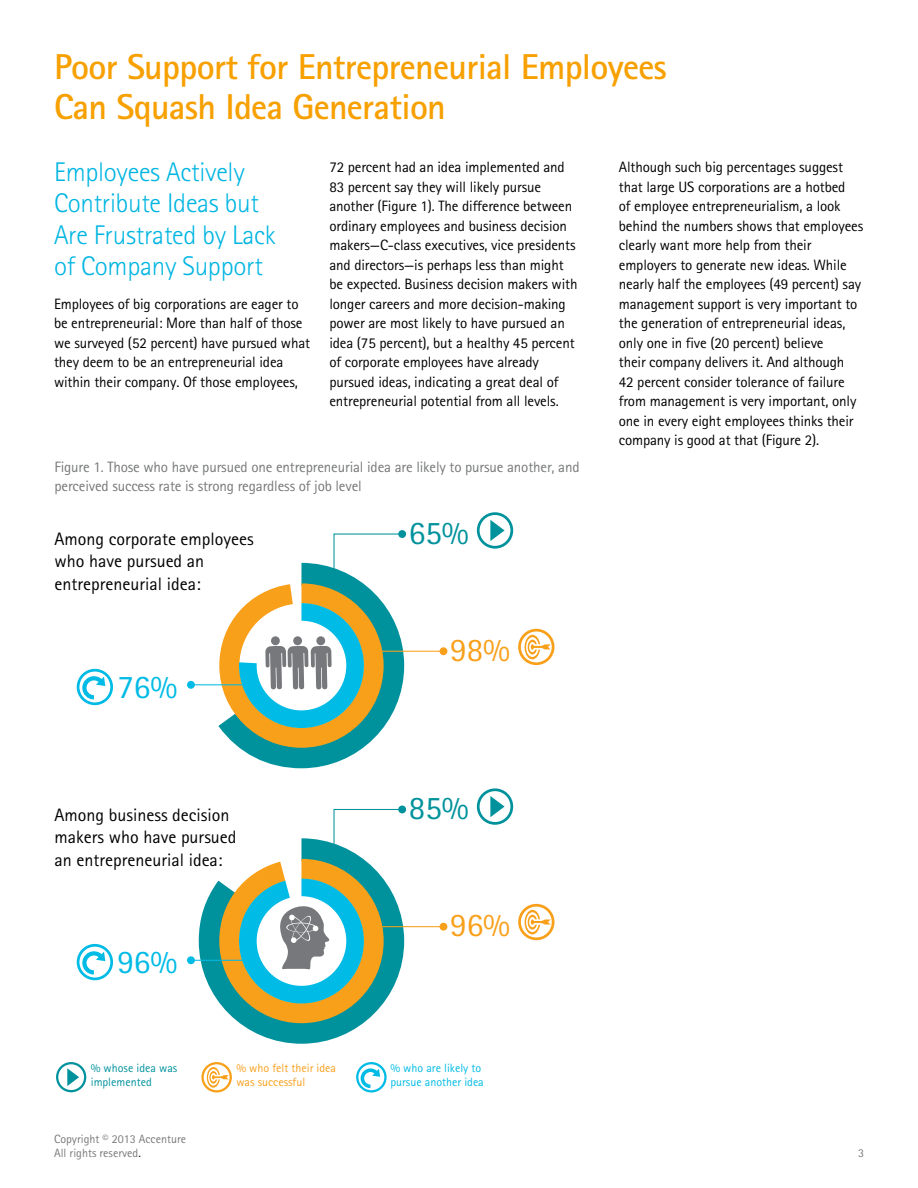
<style>
.page{position:relative;width:918px;height:1188px;background:#fff}
.page>*{position:absolute;margin:0;border:0;box-sizing:border-box;transform-origin:0 0}
.t1{font:700 36px/40.5px "Agfa Rotis Sans Serif";letter-spacing:-.02em;color:#f7a000}
.t2{font:33px "Agfa Rotis Sans Serif";color:#00929c}
.t3{font:33px "Agfa Rotis Sans Serif";color:#00bbe5}
.t4{font:33px "Agfa Rotis Sans Serif";color:#f9a01b}
.t5{font:300 27px/31.5px "Agfa Rotis Sans Serif";letter-spacing:-.01em;color:#00b5e2}
.t6{font:18px/22.5px "Agfa Rotis Sans Serif";color:#000}
.t7{font:15px/19.5px "Agfa Rotis Sans Serif";letter-spacing:-.01em;color:#000}
.t8{font:15px/19.5px "Agfa Rotis Sans Serif";letter-spacing:-.01em;color:#777878}
.t9{font:12px/13.5px "Agfa Rotis Sans Serif";color:#777878}
.t10{font:12px/14.4px "Agfa Rotis Sans Serif";color:#00bbe5}
.t11{font:12px/14.4px "Agfa Rotis Sans Serif";color:#f9a01b}
.t12{font:12px/14.4px "Agfa Rotis Sans Serif";color:#00929c}
.s1{color:#000}
</style>
<div class="page">
<div style="left:398px;top:530px;width:8px;height:8px;background:#00929c;border-radius:50%"></div>
<hr style="left:370px;top:651px;width:74px;height:1px;background:#f9a01b">
<div style="left:440px;top:647px;width:7px;height:8px;background:#f9a01b;border-radius:50%"></div>
<hr style="left:191px;top:684px;width:60px;height:1px;background:#00bbe5">
<div style="left:187px;top:681px;width:8px;height:8px;background:#00bbe5;border-radius:50%"></div>
<div style="left:398px;top:806px;width:8px;height:7px;background:#00929c;border-radius:50%"></div>
<hr style="left:370px;top:926px;width:74px;height:1px;background:#f9a01b">
<div style="left:440px;top:923px;width:7px;height:8px;background:#f9a01b;border-radius:50%"></div>
<hr style="left:191px;top:960px;width:60px;height:1px;background:#00bbe5">
<div style="left:187px;top:956px;width:8px;height:8px;background:#00bbe5;border-radius:50%"></div>
<div style="left:477px;top:512px;width:36px;height:37px;border:3px solid #00929c;border-radius:50%"></div>
<div style="left:518px;top:629px;width:36px;height:36px;border:3px solid #f9a01b;border-radius:50%"></div>
<svg style="left:490px;top:520px;width:15px;height:21px"></svg>
<div style="left:477px;top:788px;width:36px;height:37px;border:3px solid #00929c;border-radius:50%"></div>
<svg style="left:490px;top:796px;width:15px;height:21px"></svg>
<div style="left:56px;top:1062px;width:30px;height:30px;border:2px solid #00929c;border-radius:50%"></div>
<svg style="left:67px;top:1068px;width:12px;height:18px"></svg>
<svg style="left:525px;top:635px;width:26px;height:24px"></svg>
<div style="left:518px;top:904px;width:36px;height:36px;border:3px solid #f9a01b;border-radius:50%"></div>
<div style="left:77px;top:944px;width:36px;height:36px;border:3px solid #00bbe5;border-radius:50%"></div>
<svg style="left:80px;top:949px;width:27px;height:28px"></svg>
<div style="left:77px;top:669px;width:36px;height:36px;border:3px solid #00bbe5;border-radius:50%"></div>
<svg style="left:80px;top:674px;width:27px;height:28px"></svg>
<svg style="left:359px;top:1067px;width:23px;height:23px"></svg>
<svg style="left:525px;top:910px;width:26px;height:25px"></svg>
<div style="left:201px;top:1062px;width:31px;height:31px;border:2px solid #f9a01b;border-radius:50%"></div>
<svg style="left:207px;top:1067px;width:22px;height:21px"></svg>
<div style="left:356px;top:1062px;width:31px;height:31px;border:2px solid #00bbe5;border-radius:50%"></div>
<svg style="left:199px;top:808px;width:205px;height:236px"></svg>
<svg style="left:218px;top:533px;width:186px;height:235px"></svg>
<div style="left:316px;top:636px;width:9px;height:9px;background:#77787b;border-radius:50%"></div>
<h1 class="t1" style="left:54px;top:46px;width:614px">Poor Support for Entrepreneurial Employees<br>Can Squash Idea Generation</h1>
<p class="t7" style="left:619px;top:157px;width:246px">Although such big percentages suggest that large US corporations are a hotbed<br>of employee entrepreneurialism, a look behind the numbers shows that employees clearly want more help from their employers to generate new ideas. While nearly half the employees (49 percent) say management support is very important to the generation of entrepreneurial ideas, only one in five (20 percent) believe<br>their company delivers it. And although<br>42 percent consider tolerance of failure from management is very important, only one in every eight employees thinks their company is good at that (Figure 2).</p>
<h3 class="t5" style="left:54px;top:156px;width:223px">Employees Actively<br>Contribute Ideas but<br>Are Frustrated by Lack of Company Support</h3>
<p class="t7" style="left:54px;top:294px;width:258px">Employees of big corporations are eager to be entrepreneurial: More than half of those we surveyed (52 percent) have pursued what they deem to be an entrepreneurial idea within their company. Of those employees,</p>
<p class="t7" style="left:329px;top:157px;width:250px">72 percent had an idea implemented and 83 percent say they will likely pursue another (Figure 1). The difference between ordinary employees and business decision makers—C-class executives, vice presidents and directors—is perhaps less than might be expected. Business decision makers with longer careers and more decision-making power are most likely to have pursued an idea (75 percent), but a healthy 45 percent of corporate employees have already pursued ideas, indicating a great deal of entrepreneurial potential from all levels.</p>
<p class="t8" style="left:54px;top:457px;width:527px">Figure 1. Those who have pursued one entrepreneurial idea are likely to pursue another, and perceived success rate is strong regardless of job level</p>
<p class="t6" style="left:54px;top:527px;width:201px">Among corporate employees who have pursued an entrepreneurial idea:</p>
<h2 class="t3" style="left:117px;top:667px;width:61px">76%</h2>
<p class="t6" style="left:54px;top:803px;width:184px">Among business decision makers who have pursued an entrepreneurial idea:</p>
<h2 class="t3" style="left:117px;top:943px;width:61px">96%</h2>
<h2 class="t2" style="left:409px;top:513px;width:61px">65%</h2>
<h2 class="t4" style="left:450px;top:630px;width:61px">98%</h2>
<h2 class="t2" style="left:409px;top:788px;width:61px">85%</h2>
<h2 class="t4" style="left:450px;top:906px;width:61px">96%</h2>
<p class="t12" style="left:91px;top:1060px;width:88px">% whose idea was implemented</p>
<p class="t9" style="left:54px;top:1132px;width:134px">Copyright © 2013 Accenture<br>All rights reserved<span class="s1">.</span></p>
<p class="t11" style="left:236px;top:1060px;width:101px">% who felt their idea was successful</p>
<p class="t10" style="left:390px;top:1060px;width:95px">% who are likely to pursue another idea</p>
<p class="t9" style="left:858px;top:1146px;width:7px">3</p>
</div>
